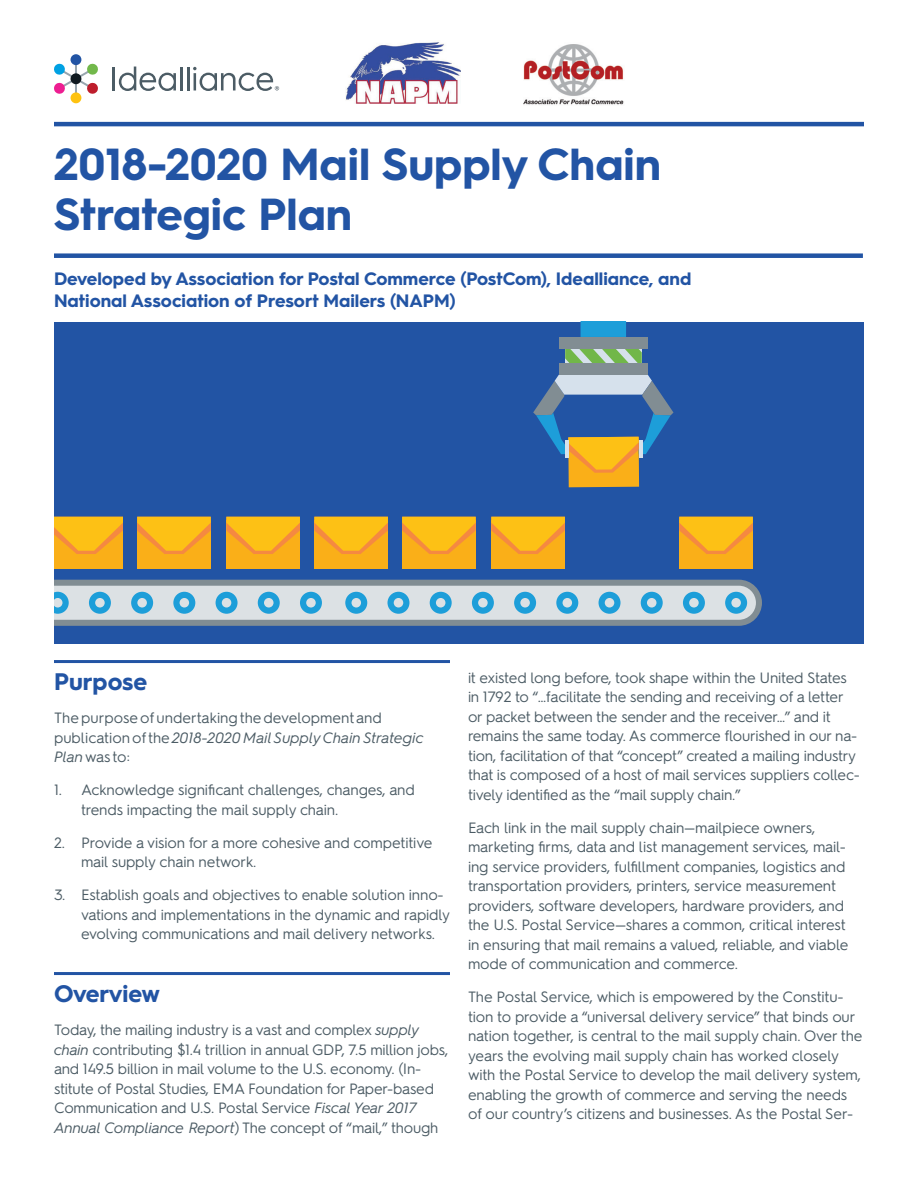
<style>
.page{position:relative;width:918px;height:1188px;background:#fff}
.page>*{position:absolute;margin:0;border:0;box-sizing:border-box;transform-origin:0 0}
.t1{font:700 45px/49.5px "Hurme Geometric Sans 3";color:#2254a4}
.t2{font:700 24px "Hurme Geometric Sans 3";color:#2254a4}
.t3{font:700 18px/22.5px "Hurme Geometric Sans 3";color:#2254a4}
.t4{font:15px/19.5px "Hurme Geometric Sans 3";letter-spacing:-.01em;color:#4c5c65}
.s1{font-style:italic}
</style>
<div class="page">
<div style="left:54px;top:322px;width:810px;height:322px;background:#2254a4"></div>
<div style="left:679px;top:520px;width:74px;height:49px;background:#faaf18"></div>
<svg style="left:679px;top:517px;width:74px;height:37px"></svg>
<div style="left:491px;top:520px;width:74px;height:49px;background:#faaf18"></div>
<svg style="left:491px;top:517px;width:74px;height:37px"></svg>
<div style="left:402px;top:520px;width:74px;height:49px;background:#faaf18"></div>
<svg style="left:402px;top:517px;width:74px;height:37px"></svg>
<div style="left:314px;top:520px;width:74px;height:49px;background:#faaf18"></div>
<svg style="left:314px;top:517px;width:74px;height:37px"></svg>
<div style="left:226px;top:520px;width:74px;height:49px;background:#faaf18"></div>
<svg style="left:226px;top:517px;width:74px;height:37px"></svg>
<div style="left:137px;top:520px;width:74px;height:49px;background:#faaf18"></div>
<svg style="left:137px;top:517px;width:74px;height:37px"></svg>
<div style="left:54px;top:520px;width:69px;height:49px;background:#faaf18"></div>
<svg style="left:54px;top:517px;width:69px;height:37px"></svg>
<svg style="left:54px;top:580px;width:708px;height:46px;background:#afc1ca"></svg>
<div style="left:89px;top:592px;width:22px;height:22px;background:#1d9ed9;border-radius:50%"></div>
<div style="left:95px;top:598px;width:10px;height:10px;background:#dce1e4;border-radius:50%"></div>
<div style="left:131px;top:592px;width:22px;height:22px;background:#1d9ed9;border-radius:50%"></div>
<div style="left:137px;top:598px;width:10px;height:10px;background:#dce1e4;border-radius:50%"></div>
<div style="left:173px;top:592px;width:22px;height:22px;background:#1d9ed9;border-radius:50%"></div>
<div style="left:180px;top:598px;width:9px;height:10px;background:#dce1e4;border-radius:50%"></div>
<div style="left:216px;top:592px;width:22px;height:22px;background:#1d9ed9;border-radius:50%"></div>
<div style="left:222px;top:598px;width:9px;height:10px;background:#dce1e4;border-radius:50%"></div>
<div style="left:258px;top:592px;width:22px;height:22px;background:#1d9ed9;border-radius:50%"></div>
<div style="left:264px;top:598px;width:10px;height:10px;background:#dce1e4;border-radius:50%"></div>
<div style="left:300px;top:592px;width:22px;height:22px;background:#1d9ed9;border-radius:50%"></div>
<div style="left:306px;top:598px;width:10px;height:10px;background:#dce1e4;border-radius:50%"></div>
<div style="left:641px;top:592px;width:22px;height:22px;background:#1d9ed9;border-radius:50%"></div>
<div style="left:647px;top:598px;width:10px;height:10px;background:#dce1e4;border-radius:50%"></div>
<div style="left:683px;top:592px;width:22px;height:22px;background:#1d9ed9;border-radius:50%"></div>
<div style="left:689px;top:598px;width:10px;height:10px;background:#dce1e4;border-radius:50%"></div>
<div style="left:725px;top:592px;width:22px;height:22px;background:#1d9ed9;border-radius:50%"></div>
<div style="left:731px;top:598px;width:10px;height:10px;background:#dce1e4;border-radius:50%"></div>
<svg style="left:533px;top:375px;width:141px;height:112px"></svg>
<hr style="left:565px;top:440px;width:3px;height:18px;background:#d6e1ec">
<hr style="left:639px;top:441px;width:4px;height:17px;background:#d6e1ec">
<svg style="left:565px;top:349px;width:77px;height:14px"></svg>
<svg style="left:581px;top:322px;width:45px;height:15px"></svg>
<div style="left:559px;top:363px;width:89px;height:12px;background:#818d93"></div>
<div style="left:559px;top:337px;width:89px;height:12px;background:#818d93"></div>
<div style="left:54px;top:253px;width:809px;height:5px;background:#2254a4"></div>
<hr style="left:54px;top:122px;width:810px;height:4px;background:#2254a4">
<div style="left:71px;top:54px;width:10px;height:11px;background:#2254a4;border-radius:50%"></div>
<div style="left:71px;top:92px;width:10px;height:11px;background:#fec210;border-radius:50%"></div>
<svg style="left:54px;top:60px;width:44px;height:39px"></svg>
<div style="left:71px;top:73px;width:10px;height:11px;background:#101a21;border-radius:50%"></div>
<hr style="left:112px;top:67px;width:3px;height:23px;background:#4c5c65">
<svg style="left:119px;top:67px;width:57px;height:24px"></svg>
<hr style="left:180px;top:67px;width:2px;height:23px;background:#4c5c65">
<hr style="left:187px;top:67px;width:2px;height:23px;background:#4c5c65">
<svg style="left:193px;top:67px;width:86px;height:24px"></svg>
<img style="left:345px;top:42px;width:116px;height:61px">
<img style="left:523px;top:44px;width:101px;height:61px">
<hr style="left:54px;top:660px;width:396px;height:3px;background:#2254a4">
<hr style="left:54px;top:972px;width:396px;height:3px;background:#2254a4">
<h1 class="t1" style="left:54px;top:137px;width:609px">2018-2020 Mail Supply Chain<br>Strategic Plan</h1>
<p class="t3" style="left:54px;top:266px;width:639px">Developed by Association for Postal Commerce (PostCom), Idealliance, and<br>National Association of Presort Mailers (NAPM)</p>
<h2 class="t2" style="left:54px;top:665px;width:95px">Purpose</h2>
<p class="t4" style="left:54px;top:707px;width:371px">The purpose of undertaking the development and publication of the <span class="s1">2018-2020 Mail Supply Chain Strategic<br>Plan</span> was to:</p>
<p class="t4" style="left:81px;top:779px;width:335px;text-indent:-27px">1. Acknowledge significant challenges, changes, and trends impacting the mail supply chain.</p>
<p class="t4" style="left:81px;top:832px;width:353px;text-indent:-27px">2. Provide a vision for a more cohesive and competitive mail supply chain network.</p>
<p class="t4" style="left:81px;top:884px;width:371px;text-indent:-27px">3. Establish goals and objectives to enable solution inno&shy;vations and implementations in the dynamic and rapidly evolving communications and mail delivery networks.</p>
<h2 class="t2" style="left:54px;top:977px;width:107px">Overview</h2>
<p class="t4" style="left:54px;top:1019px;width:396px">Today, the mailing industry is a vast and complex <span class="s1">supply chain</span> contributing $1.4 trillion in annual GDP, 7.5 million jobs, and 149.5 billion in mail volume to the U.S. economy. (In&shy;stitute of Postal Studies, EMA Foundation for Paper-based Communication and U.S. Postal Service <span class="s1">Fiscal Year 2017<br>Annual Compliance Report</span>) The concept of “mail,” though</p>
<p class="t4" style="left:468px;top:667px;width:393px">it existed long before, took shape within the United States in 1792 to “…facilitate the sending and receiving of a letter or packet between the sender and the receiver…” and it remains the same today. As commerce flourished in our na&shy;tion, facilitation of that “concept” created a mailing industry that is composed of a host of mail services suppliers collec&shy;tively identified as the “mail supply chain.”</p>
<p class="t4" style="left:468px;top:817px;width:382px">Each link in the mail supply chain—mailpiece owners, marketing firms, data and list management services, mail&shy;ing service providers, fulfillment companies, logistics and transportation providers, printers, service measurement providers, software developers, hardware providers, and the U.S. Postal Service—shares a common, critical interest in ensuring that mail remains a valued, reliable, and viable mode of communication and commerce.</p>
<p class="t4" style="left:468px;top:986px;width:396px">The Postal Service, which is empowered by the Constitu&shy;tion to provide a “universal delivery service” that binds our nation together, is central to the mail supply chain. Over the years the evolving mail supply chain has worked closely with the Postal Service to develop the mail delivery system, enabling the growth of commerce and serving the needs of our country’s citizens and businesses. As the Postal Ser-</p>
</div>
